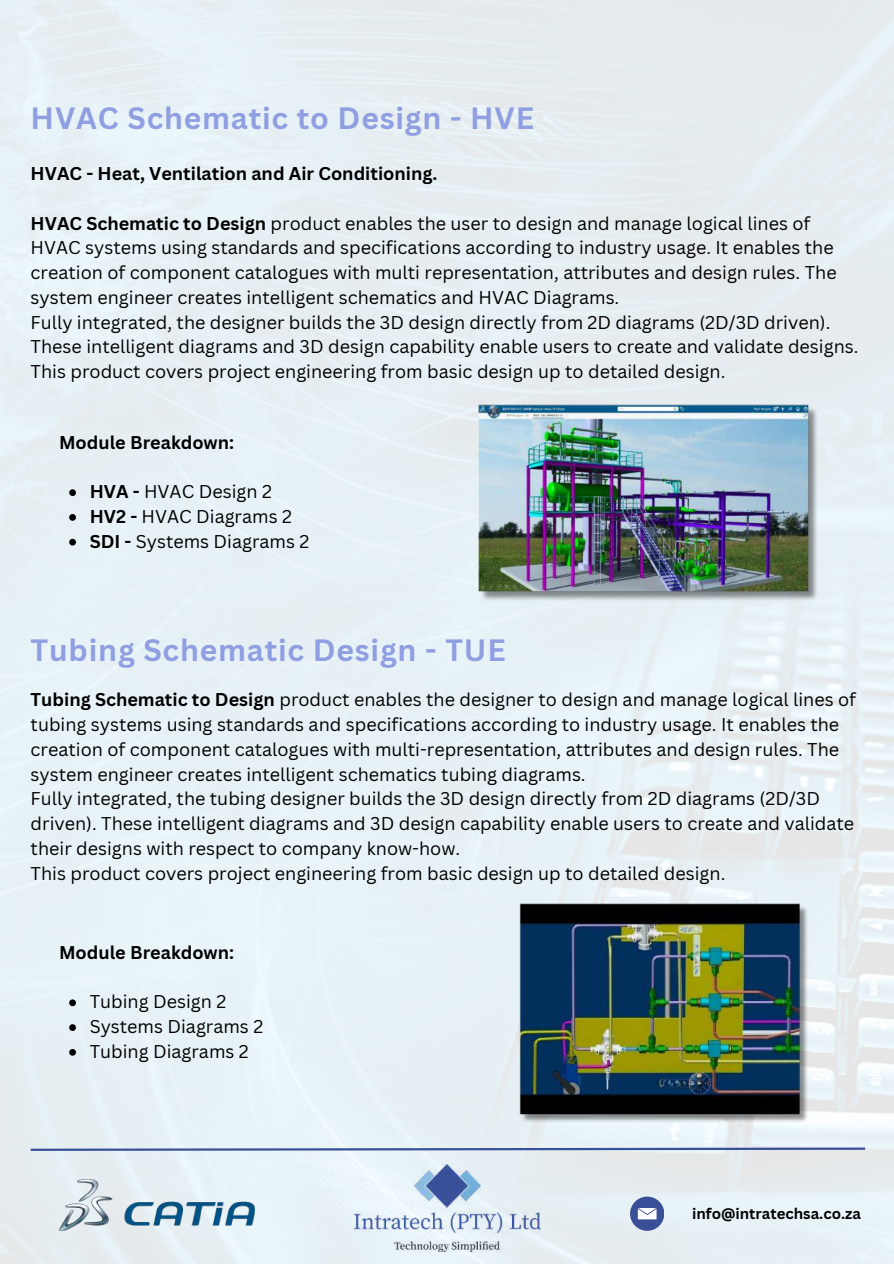
<style>
.page{position:relative;width:894px;height:1264px;background:#fff}
.page>*{position:absolute;margin:0;border:0;box-sizing:border-box;transform-origin:0 0}
.t1{font:700 30px "Canva Sans";letter-spacing:.025em;color:#8f9fe1}
.t2{font:18px/24.8px "Canva Sans";color:#000}
.t3{font:700 18px "Canva Sans";color:#000}
.t4{font:700 15px "Canva Sans";color:#000}
.s1{font-weight:700}
</style>
<div class="page">
<img style="left:0;top:0;width:893px;height:1263px">
<svg style="left:28px;top:1146px;width:839px;height:5px;background:#99a8cb"></svg>
<img style="left:354px;top:1164px;width:186px;height:86px">
<div style="left:630px;top:1196px;width:33px;height:34px;background:#395099;border-radius:50%"></div>
<svg style="left:637px;top:1208px;width:19px;height:11px"></svg>
<img style="left:59px;top:1179px;width:196px;height:51px">
<svg style="left:69px;top:489px;width:7px;height:7px"></svg>
<svg style="left:69px;top:514px;width:7px;height:7px"></svg>
<svg style="left:69px;top:539px;width:7px;height:6px"></svg>
<img style="left:472px;top:404px;width:353px;height:199px">
<svg style="left:69px;top:999px;width:7px;height:7px"></svg>
<svg style="left:69px;top:1024px;width:7px;height:6px"></svg>
<svg style="left:69px;top:1048px;width:7px;height:7px"></svg>
<img style="left:517px;top:904px;width:294px;height:220px">
<h1 class="t1" style="left:31px;top:97px;width:505px">HVAC Schematic to Design - HVE</h1>
<p class="t3" style="left:31px;top:161px;width:408px">HVAC - Heat, Ventilation and Air Conditioning.</p>
<p class="t2" style="left:31px;top:210px;width:829px"><span class="s1">HVAC Schematic to Design</span> product enables the user to design and manage logical lines of HVAC systems using standards and specifications according to industry usage. It enables the creation of component catalogues with multi representation, attributes and design rules. The system engineer creates intelligent schematics and HVAC Diagrams.<br>Fully integrated, the designer builds the 3D design directly from 2D diagrams (2D/3D driven).<br>These intelligent diagrams and 3D design capability enable users to create and validate designs.<br>This product covers project engineering from basic design up to detailed design.</p>
<p class="t3" style="left:59px;top:429px;width:176px">Module Breakdown:</p>
<p class="t2" style="left:90px;top:479px;width:221px"><span class="s1">HVA -</span> HVAC Design 2<br><span class="s1">HV2 -</span> HVAC Diagrams 2<br><span class="s1">SDI -</span> Systems Diagrams 2</p>
<h1 class="t1" style="left:31px;top:629px;width:476px">Tubing Schematic Design - TUE</h1>
<p class="t2" style="left:31px;top:687px;width:826px"><span class="s1">Tubing Schematic to Design</span> product enables the designer to design and manage logical lines of tubing systems using standards and specifications according to industry usage. It enables the creation of component catalogues with multi-representation, attributes and design rules. The system engineer creates intelligent schematics tubing diagrams.<br>Fully integrated, the tubing designer builds the 3D design directly from 2D diagrams (2D/3D driven). These intelligent diagrams and 3D design capability enable users to create and validate their designs with respect to company know-how.<br>This product covers project engineering from basic design up to detailed design.</p>
<p class="t3" style="left:59px;top:939px;width:176px">Module Breakdown:</p>
<p class="t2" style="left:90px;top:989px;width:175px">Tubing Design 2<br>Systems Diagrams 2<br>Tubing Diagrams 2</p>
<p class="t4" style="left:691px;top:1203px;width:170px">info@intratechsa.co.za</p>
</div>
